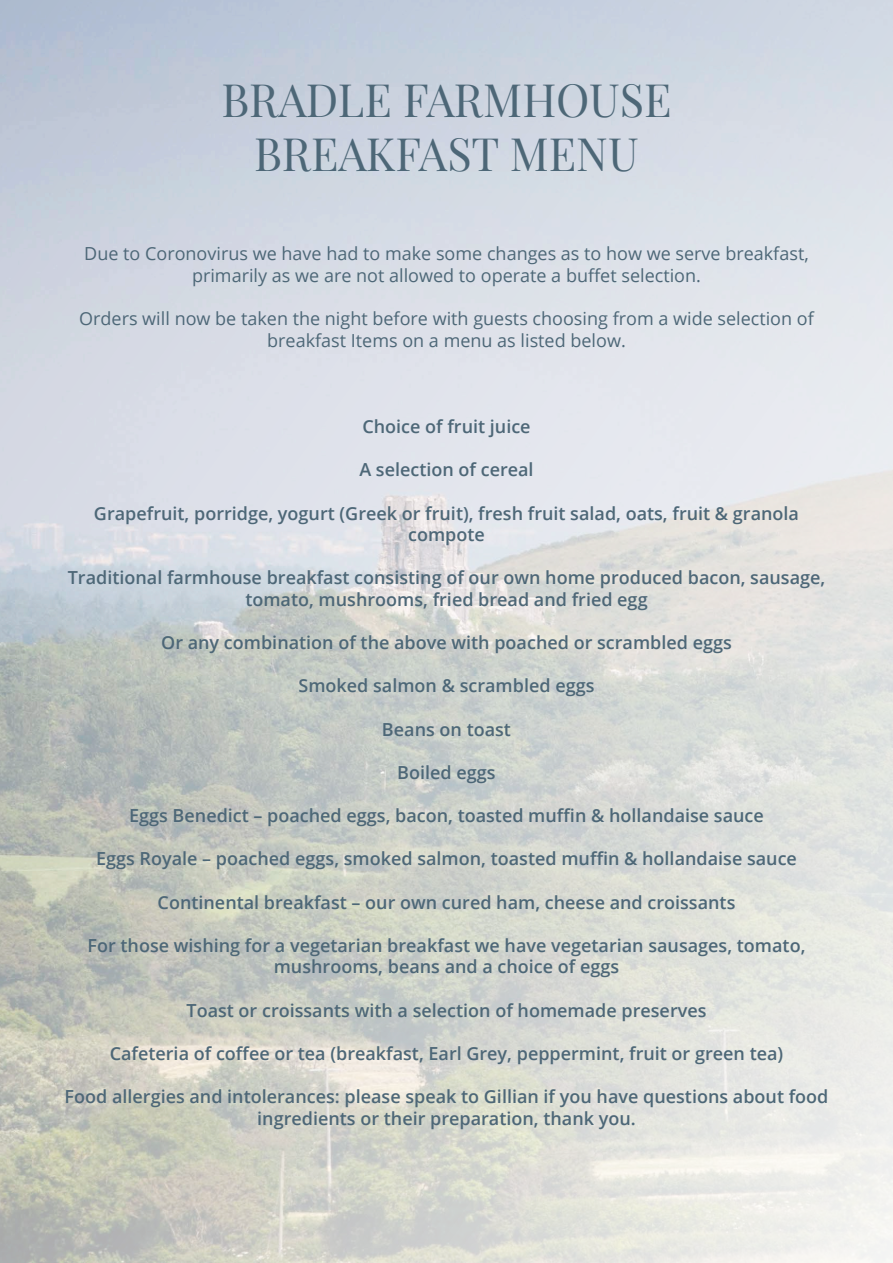
<style>
.page{position:relative;width:893px;height:1263px;background:#fff}
.page>*{position:absolute;margin:0;border:0;box-sizing:border-box;transform-origin:0 0}
.t1{font:45px "Playfair Display SC";color:#4d6777}
.t2{font:600 18px/21.6px "Open Sans";color:#4d6777;text-align:center}
.t3{font:18px/21.6px "Open Sans";color:#4d6777;text-align:center}
</style>
<div class="page">
<img style="left:0;top:0;width:893px;height:1263px">
<p class="t1" style="left:221px;top:65px;width:452px">BRADLE FARMHOUSE</p>
<p class="t1" style="left:254px;top:119px;width:386px">BREAKFAST MENU</p>
<p class="t3" style="left:84px;top:243px;width:726px">Due to Coronovirus we have had to make some changes as to how we serve breakfast, primarily as we are not allowed to operate a buffet selection.</p>
<p class="t3" style="left:79px;top:307px;width:736px">Orders will now be taken the night before with guests choosing from a wide selection of breakfast Items on a menu as listed below.</p>
<p class="t2" style="left:362px;top:415px;width:170px">Choice of fruit juice</p>
<p class="t2" style="left:359px;top:459px;width:176px">A selection of cereal</p>
<p class="t2" style="left:94px;top:502px;width:707px">Grapefruit, porridge, yogurt (Greek or fruit), fresh fruit salad, oats, fruit &amp; granola compote</p>
<p class="t2" style="left:68px;top:567px;width:759px">Traditional farmhouse breakfast consisting of our own home produced bacon, sausage, tomato, mushrooms, fried bread and fried egg</p>
<p class="t2" style="left:161px;top:631px;width:572px">Or any combination of the above with poached or scrambled eggs</p>
<p class="t2" style="left:298px;top:675px;width:297px">Smoked salmon &amp; scrambled eggs</p>
<p class="t2" style="left:382px;top:718px;width:131px">Beans on toast</p>
<p class="t2" style="left:397px;top:761px;width:100px">Boiled eggs</p>
<p class="t2" style="left:129px;top:804px;width:636px">Eggs Benedict – poached eggs, bacon, toasted muffin &amp; hollandaise sauce</p>
<p class="t2" style="left:96px;top:847px;width:702px">Eggs Royale – poached eggs, smoked salmon, toasted muffin &amp; hollandaise sauce</p>
<p class="t2" style="left:158px;top:891px;width:579px">Continental breakfast – our own cured ham, cheese and croissants</p>
<p class="t2" style="left:88px;top:934px;width:719px">For those wishing for a vegetarian breakfast we have vegetarian sausages, tomato, mushrooms, beans and a choice of eggs</p>
<p class="t2" style="left:186px;top:999px;width:521px">Toast or croissants with a selection of homemade preserves</p>
<p class="t2" style="left:110px;top:1042px;width:675px">Cafeteria of coffee or tea (breakfast, Earl Grey, peppermint, fruit or green tea)</p>
<p class="t2" style="left:65px;top:1085px;width:765px">Food allergies and intolerances: please speak to Gillian if you have questions about food ingredients or their preparation, thank you.</p>
</div>
